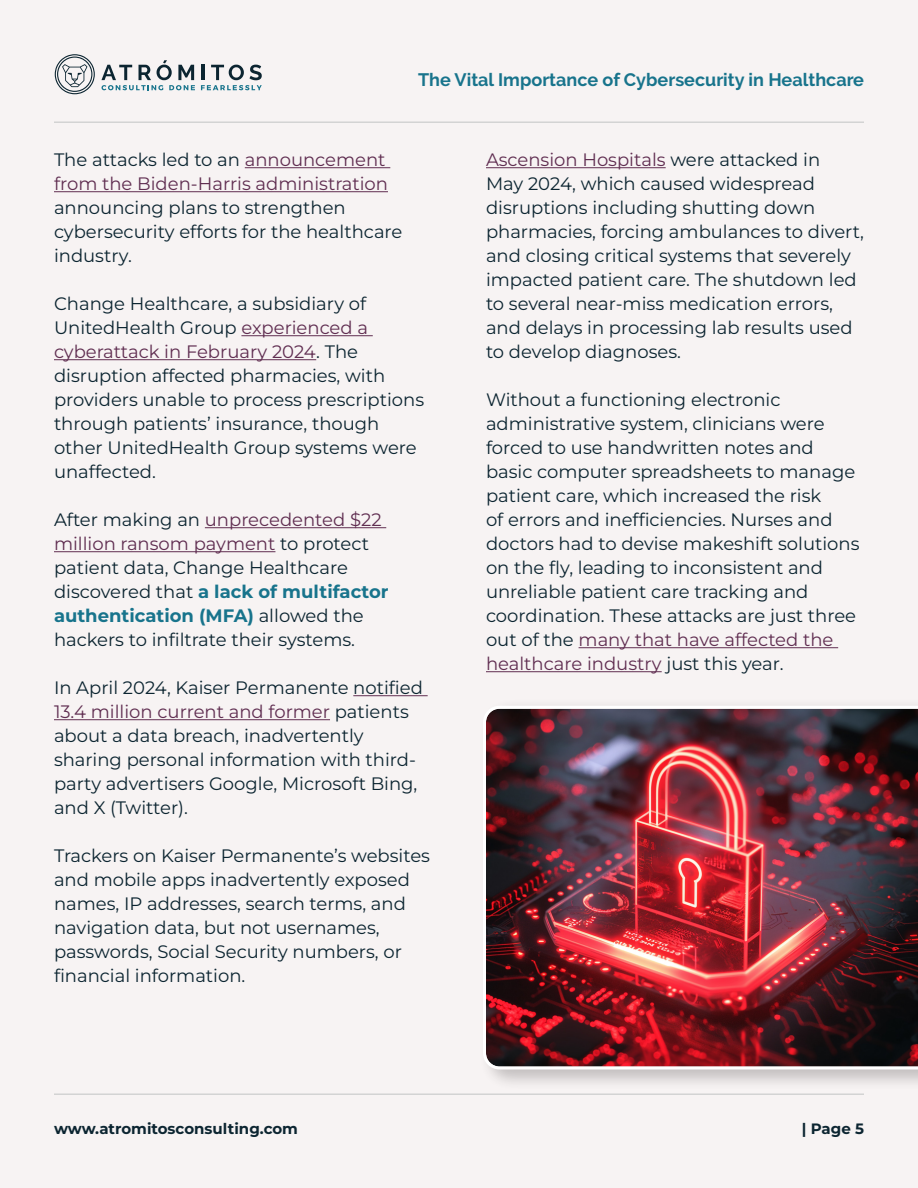
<style>
.page{position:relative;width:918px;height:1188px;background:#f7f3f3}
.page>*{position:absolute;margin:0;border:0;box-sizing:border-box;transform-origin:0 0}
.t1{font:18px/24px "Montserrat";color:#0c2531}
.t2{font:700 18px "Raleway";color:#18748c}
.t3{font:700 15px "Montserrat";color:#0c2531}
.s1{color:#602e51}
.s2{font-weight:700;color:#18748c}
</style>
<div class="page">
<svg style="left:55px;top:54px;width:40px;height:40px"></svg>
<svg style="left:101px;top:60px;width:94px;height:30px"></svg>
<svg style="left:201px;top:65px;width:61px;height:25px"></svg>
<hr style="left:54px;top:1094px;width:810px;height:1px;background:#d3d3d3">
<hr style="left:54px;top:122px;width:810px;height:1px;background:#d3d3d3">
<hr style="left:245px;top:167px;width:145px;height:1px;background:#602e51">
<hr style="left:54px;top:191px;width:334px;height:1px;background:#602e51">
<hr style="left:241px;top:335px;width:132px;height:1px;background:#602e51">
<hr style="left:54px;top:359px;width:262px;height:1px;background:#602e51">
<hr style="left:205px;top:527px;width:181px;height:1px;background:#602e51">
<hr style="left:54px;top:551px;width:221px;height:1px;background:#602e51">
<hr style="left:353px;top:695px;width:75px;height:1px;background:#602e51">
<hr style="left:54px;top:719px;width:276px;height:1px;background:#602e51">
<hr style="left:486px;top:167px;width:180px;height:1px;background:#602e51">
<hr style="left:579px;top:647px;width:259px;height:1px;background:#602e51">
<hr style="left:486px;top:671px;width:176px;height:1px;background:#602e51">
<div style="left:479px;top:698px;width:439px;height:393px;background:#231f20;opacity:.25"></div>
<img style="left:482px;top:704px;width:436px;height:367px">
<p class="t2" style="left:418px;top:69px;width:447px">The Vital Importance of Cybersecurity in Healthcare</p>
<p class="t1" style="left:54px;top:147px;width:350px">The attacks led to an <span class="s1">announcement from the Biden-Harris administration </span>announcing plans to strengthen cybersecurity efforts for the healthcare industry.</p>
<p class="t1" style="left:54px;top:291px;width:372px">Change Healthcare, a subsidiary of UnitedHealth Group <span class="s1">experienced a cyberattack in February 2024</span>. The disruption affected pharmacies, with providers unable to process prescriptions through patients’ insurance, though other UnitedHealth Group systems were unaffected.</p>
<p class="t1" style="left:54px;top:507px;width:336px">After making an <span class="s1">unprecedented $22 million ransom payment</span> to protect patient data, Change Healthcare discovered that <span class="s2">a lack of multifactor authentication (MFA)</span> allowed the hackers to infiltrate their systems.</p>
<p class="t1" style="left:54px;top:675px;width:370px">In April 2024, Kaiser Permanente notified <span class="s1">13.4 million current and former</span> patients about a data breach, inadvertently sharing personal information with third&shy;party advertisers Google, Microsoft Bing, and X (Twitter).</p>
<p class="t1" style="left:54px;top:843px;width:378px">Trackers on Kaiser Permanente’s websites and mobile apps inadvertently exposed names, IP addresses, search terms, and navigation data, but not usernames, passwords, Social Security numbers, or financial information.</p>
<p class="t1" style="left:486px;top:147px;width:379px"><span class="s1">Ascension Hospitals</span> were attacked in<br>May 2024, which caused widespread disruptions including shutting down pharmacies, forcing ambulances to divert, and closing critical systems that severely impacted patient care. The shutdown led to several near-miss medication errors, and delays in processing lab results used to develop diagnoses.</p>
<p class="t1" style="left:486px;top:387px;width:375px">Without a functioning electronic administrative system, clinicians were forced to use handwritten notes and basic computer spreadsheets to manage patient care, which increased the risk<br>of errors and inefficiencies. Nurses and doctors had to devise makeshift solutions on the fly, leading to inconsistent and unreliable patient care tracking and coordination. These attacks are just three out of the <span class="s1">many that have affected the healthcare industry</span> just this year.</p>
<p class="t3" style="left:54px;top:1119px;width:246px">www.atromitosconsulting.com</p>
<p class="t3" style="left:802px;top:1119px;width:64px">| Page 5</p>
</div>
